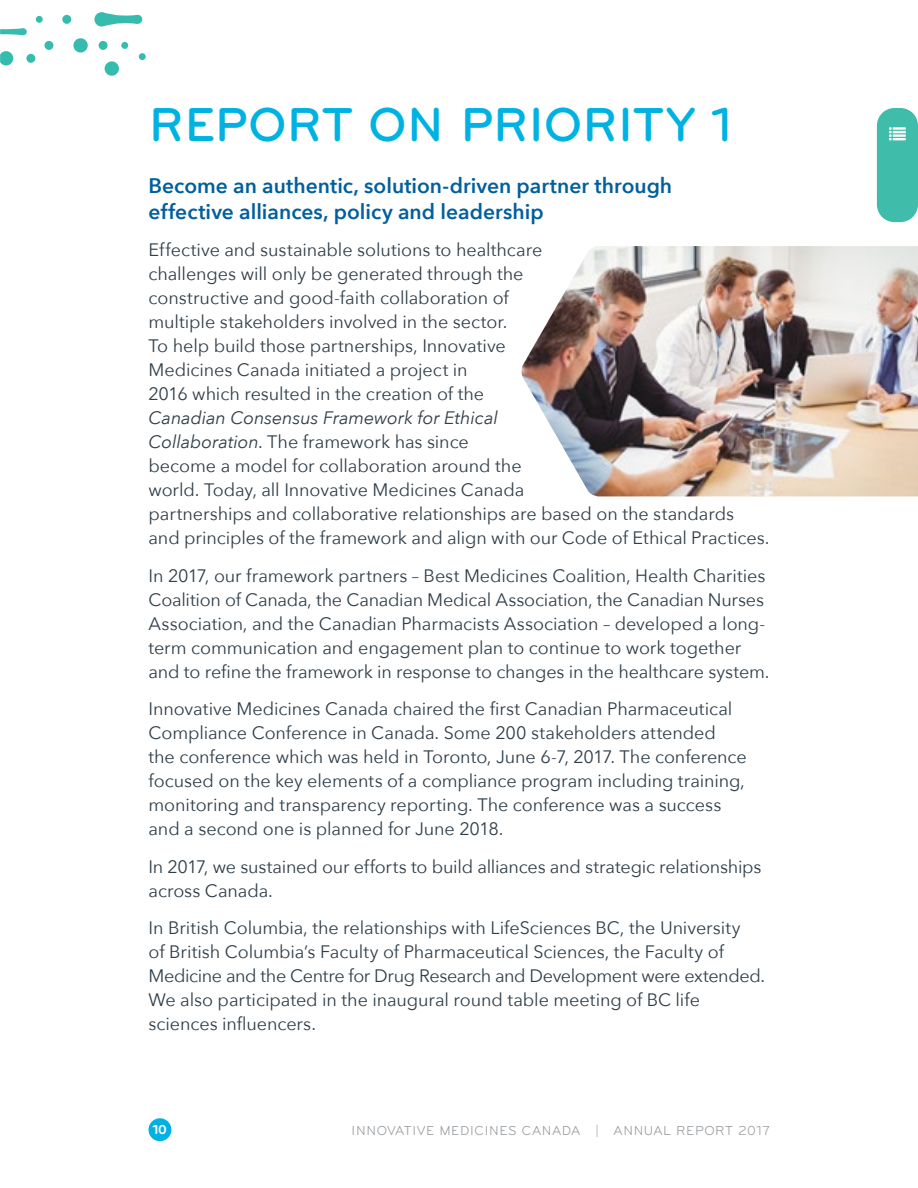
<style>
.page{position:relative;width:918px;height:1188px;background:#fff}
.page>*{position:absolute;margin:0;border:0;box-sizing:border-box;transform-origin:0 0}
.t1{font:500 49.5px "Bryant";color:#00b2e2}
.t2{font:600 21px/25.5px "Avenir Next";color:#005f9c}
.t3{font:18px/24px "Avenir Next";letter-spacing:-.005em;color:#303e49}
.t4{font:13.5px "Bryant";letter-spacing:.035em;color:#989c9f}
.t5{font:700 13.5px "Bryant";color:#fff}
.s1{font-style:italic}
</style>
<div class="page">
<div style="left:149px;top:1118px;width:22px;height:23px;background:#00b2e2;border-radius:50%"></div>
<div style="left:877px;top:108px;width:41px;height:114px;background:#3fbdaa;border-radius:18px"></div>
<svg style="left:0;top:12px;width:146px;height:64px"></svg>
<svg style="left:889px;top:127px;width:17px;height:13px"></svg>
<img style="left:521px;top:246px;width:397px;height:250px">
<h1 class="t1" style="left:148px;top:97px;width:585px">REPORT ON PRIORITY 1</h1>
<p class="t2" style="left:148px;top:173px;width:525px">Become an authentic, solution-driven partner through effective alliances, policy and leadership</p>
<p class="t3" style="left:148px;top:237px;width:395px">Effective and sustainable solutions to healthcare challenges will only be generated through the constructive and good-faith collaboration of multiple stakeholders involved in the sector.<br>To help build those partnerships, Innovative Medicines Canada initiated a project in<br>2016 which resulted in the creation of the</p>
<p class="t3" style="left:148px;top:405px;width:623px"><span class="s1">Canadian Consensus Framework for Ethical<br>Collaboration</span>. The framework has since<br>become a model for collaboration around the<br>world. Today, all Innovative Medicines Canada<br>partnerships and collaborative relationships are based on the standards and principles of the framework and align with our Code of Ethical Practices.</p>
<p class="t3" style="left:148px;top:563px;width:623px">In 2017, our framework partners – Best Medicines Coalition, Health Charities Coalition of Canada, the Canadian Medical Association, the Canadian Nurses Association, and the Canadian Pharmacists Association – developed a long&shy;term communication and engagement plan to continue to work together and to refine the framework in response to changes in the healthcare system.</p>
<p class="t3" style="left:148px;top:696px;width:600px">Innovative Medicines Canada chaired the first Canadian Pharmaceutical Compliance Conference in Canada. Some 200 stakeholders attended the conference which was held in Toronto, June 6-7, 2017. The conference focused on the key elements of a compliance program including training, monitoring and transparency reporting. The conference was a success and a second one is planned for June 2018.</p>
<p class="t3" style="left:148px;top:854px;width:614px">In 2017, we sustained our efforts to build alliances and strategic relationships across Canada.</p>
<p class="t3" style="left:148px;top:915px;width:618px">In British Columbia, the relationships with LifeSciences BC, the University<br>of British Columbia’s Faculty of Pharmaceutical Sciences, the Faculty of Medicine and the Centre for Drug Research and Development were extended.<br>We also participated in the inaugural round table meeting of BC life sciences influencers.</p>
<p class="t5" style="left:153px;top:1122px;width:16px">10</p>
<p class="t4" style="left:352px;top:1123px;width:420px">INNOVATIVE MEDICINES CANADA | ANNUAL REPORT 2017</p>
</div>
